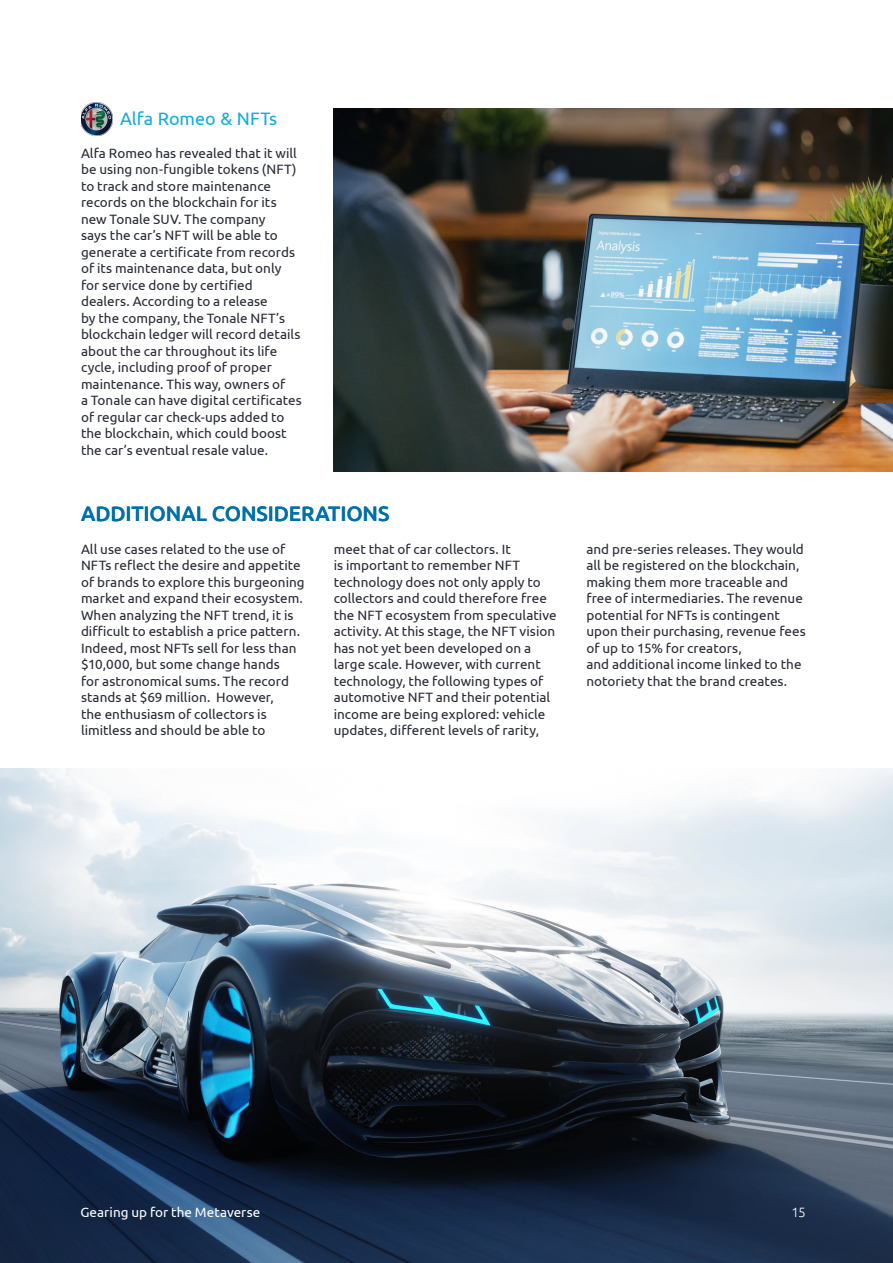
<style>
.page{position:relative;width:893px;height:1263px;background:#fff}
.page>*{position:absolute;margin:0;border:0;box-sizing:border-box;transform-origin:0 0}
.Chapter_subtitle_1{font:500 21px "Ubuntu";letter-spacing:-.005em;color:#0070ad}
.H5_-_Subheading{font:18px "Ubuntu";color:#12abdb}
.Body_Copy{font:13.5px/16.5px "Ubuntu";color:#272936}
.H6-body{font:13.5px/16.5px "Ubuntu";color:#272936}
.text{font:13.5px "Ubuntu";letter-spacing:.005em;color:#fff}
.t1{font:300 13.5px "Ubuntu";color:#fff}
</style>
<div class="page">
<img style="left:81px;top:103px;width:32px;height:32px">
<img style="left:0;top:768px;width:893px;height:495px">
<img style="left:334px;top:108px;width:559px;height:363px">
<p class="H5_-_Subheading" style="left:120px;top:107px;width:159px">Alfa Romeo &amp; NFTs</p>
<p class="H6-body" style="left:81px;top:144px;width:222px">Alfa Romeo has revealed that it will be using non-fungible tokens (NFT) to track and store maintenance records on the blockchain for its new Tonale SUV. The company<br>says the car’s NFT will be able to generate a certificate from records of its maintenance data, but only for service done by certified dealers. According to a release<br>by the company, the Tonale NFT’s blockchain ledger will record details about the car throughout its life cycle, including proof of proper maintenance. This way, owners of<br>a Tonale can have digital certificates of regular car check-ups added to the blockchain, which could boost the car’s eventual resale value.</p>
<p class="Chapter_subtitle_1" style="left:81px;top:500px;width:310px">ADDITIONAL CONSIDERATIONS</p>
<p class="Body_Copy" style="left:81px;top:540px;width:225px">All use cases related to the use of NFTs reflect the desire and appetite of brands to explore this burgeoning market and expand their ecosystem.<br>When analyzing the NFT trend, it is difficult to establish a price pattern.<br>Indeed, most NFTs sell for less than $10,000, but some change hands<br>for astronomical sums. The record stands at $69 million. However,<br>the enthusiasm of collectors is limitless and should be able to</p>
<p class="Body_Copy" style="left:334px;top:540px;width:225px">meet that of car collectors. It<br>is important to remember NFT technology does not only apply to collectors and could therefore free the NFT ecosystem from speculative activity. At this stage, the NFT vision has not yet been developed on a large scale. However, with current technology, the following types of automotive NFT and their potential income are being explored: vehicle updates, different levels of rarity,</p>
<p class="Body_Copy" style="left:586px;top:540px;width:221px">and pre-series releases. They would all be registered on the blockchain, making them more traceable and free of intermediaries. The revenue potential for NFTs is contingent upon their purchasing, revenue fees of up to 15% for creators,<br>and additional income linked to the notoriety that the brand creates.</p>
<p class="text" style="left:80px;top:1204px;width:181px">Gearing up for the Metaverse</p>
<p class="t1" style="left:791px;top:1204px;width:16px">15</p>
</div>
